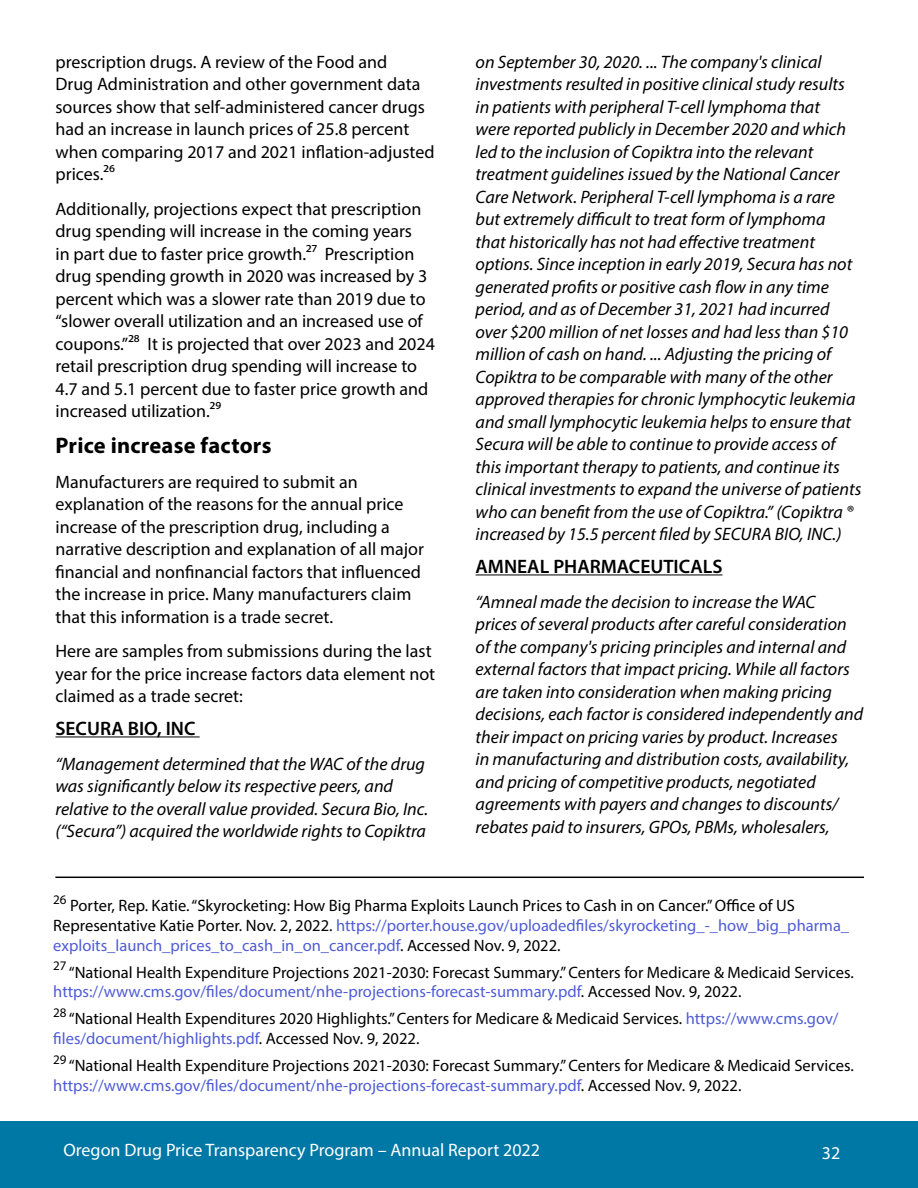
<style>
.page{position:relative;width:918px;height:1188px;background:#fff}
.page>*{position:absolute;margin:0;border:0;box-sizing:border-box;transform-origin:0 0}
.Sub-Head{font:700 22.5px "Myriad Pro";letter-spacing:.01em;color:#000}
.Sub-Head_2{font:600 19.5px "Myriad Pro";color:#000}
.body{font:italic 18px/22.5px "Myriad Pro";color:#000}
.body-2{font:18px/22.5px "Myriad Pro";color:#000}
.t1{font:18px "Myriad Pro";color:#fff}
.t2{font:16.5px/19.8px "Myriad Pro";color:#000}
.t3{font:13.05px "Myriad Pro";color:#000}
.s1{color:#4f5cd6}
</style>
<div class="page">
<div style="left:0;top:1121px;width:918px;height:67px;background:#0078a6"></div>
<hr style="left:56px;top:736px;width:144px;height:1px;background:#000">
<hr style="left:476px;top:574px;width:246px;height:1px;background:#000">
<hr style="left:55px;top:877px;width:809px;height:1px;background:#000">
<p class="body-2" style="left:56px;top:50px;width:381px">prescription drugs. A review of the Food and<br>Drug Administration and other government data sources show that self-administered cancer drugs had an increase in launch prices of 25.8 percent when comparing 2017 and 2021 inflation-adjusted prices.26</p>
<p class="body-2" style="left:56px;top:197px;width:381px">Additionally, projections expect that prescription drug spending will increase in the coming years<br>in part due to faster price growth.27 Prescription drug spending growth in 2020 was increased by 3 percent which was a slower rate than 2019 due to “slower overall utilization and an increased use of coupons.”28 It is projected that over 2023 and 2024 retail prescription drug spending will increase to 4.7 and 5.1 percent due to faster price growth and increased utilization.29</p>
<p class="Sub-Head" style="left:56px;top:431px;width:217px">Price increase factors</p>
<p class="body-2" style="left:56px;top:470px;width:370px">Manufacturers are required to submit an explanation of the reasons for the annual price increase of the prescription drug, including a narrative description and explanation of all major financial and nonfinancial factors that influenced the increase in price. Many manufacturers claim that this information is a trade secret.</p>
<p class="body-2" style="left:56px;top:639px;width:381px">Here are samples from submissions during the last year for the price increase factors data element not claimed as a trade secret:</p>
<p class="Sub-Head_2" style="left:56px;top:716px;width:142px">SECURA BIO, INC</p>
<p class="body" style="left:56px;top:752px;width:374px">“Management determined that the WAC of the drug was significantly below its respective peers, and relative to the overall value provided. Secura Bio, Inc. (“Secura”) acquired the worldwide rights to Copiktra</p>
<p class="body" style="left:476px;top:50px;width:387px">on September 30, 2020. ... The company's clinical investments resulted in positive clinical study results in patients with peripheral T-cell lymphoma that<br>were reported publicly in December 2020 and which led to the inclusion of Copiktra into the relevant treatment guidelines issued by the National Cancer Care Network. Peripheral T-cell lymphoma is a rare but extremely difficult to treat form of lymphoma<br>that historically has not had effective treatment options. Since inception in early 2019, Secura has not generated profits or positive cash flow in any time period, and as of December 31, 2021 had incurred over $200 million of net losses and had less than $10 million of cash on hand. ... Adjusting the pricing of Copiktra to be comparable with many of the other approved therapies for chronic lymphocytic leukemia and small lymphocytic leukemia helps to ensure that Secura will be able to continue to provide access of this important therapy to patients, and continue its clinical investments to expand the universe of patients who can benefit from the use of Copiktra.” (Copiktra ® increased by 15.5 percent filed by SECURA BIO, INC.)</p>
<p class="Sub-Head_2" style="left:476px;top:554px;width:248px">AMNEAL PHARMACEUTICALS</p>
<p class="body" style="left:476px;top:590px;width:389px">“Amneal made the decision to increase the WAC<br>prices of several products after careful consideration of the company's pricing principles and internal and external factors that impact pricing. While all factors are taken into consideration when making pricing decisions, each factor is considered independently and their impact on pricing varies by product. Increases<br>in manufacturing and distribution costs, availability, and pricing of competitive products, negotiated agreements with payers and changes to discounts/ rebates paid to insurers, GPOs, PBMs, wholesalers,</p>
<p class="t3" style="left:53px;top:891px;width:15px">26</p>
<p class="t2" style="left:53px;top:895px;width:797px;text-indent:17px">Porter, Rep. Katie. “Skyrocketing: How Big Pharma Exploits Launch Prices to Cash in on Cancer.” Office of US<br>Representative Katie Porter. Nov. 2, 2022. <span class="s1">https://porter.house.gov/uploadedfiles/skyrocketing_-_how_big_pharma_ exploits_launch_prices_to_cash_in_on_cancer.pdf</span>. Accessed Nov. 9, 2022.</p>
<p class="t3" style="left:53px;top:958px;width:15px">27</p>
<p class="t2" style="left:53px;top:962px;width:802px;text-indent:16px">“National Health Expenditure Projections 2021-2030: Forecast Summary.” Centers for Medicare &amp; Medicaid Services. <span class="s1">https://www.cms.gov/files/document/nhe-projections-forecast-summary.pdf</span>. Accessed Nov. 9, 2022.</p>
<p class="t3" style="left:53px;top:1004px;width:15px">28</p>
<p class="t2" style="left:53px;top:1009px;width:787px;text-indent:16px">“National Health Expenditures 2020 Highlights.” Centers for Medicare &amp; Medicaid Services. <span class="s1">https://www.cms.gov/ files/document/highlights.pdf</span>. Accessed Nov. 9, 2022.</p>
<p class="t3" style="left:53px;top:1051px;width:15px">29</p>
<p class="t2" style="left:53px;top:1056px;width:802px;text-indent:16px">“National Health Expenditure Projections 2021-2030: Forecast Summary.” Centers for Medicare &amp; Medicaid Services. <span class="s1">https://www.cms.gov/files/document/nhe-projections-forecast-summary.pdf</span>. Accessed Nov. 9, 2022.</p>
<p class="t1" style="left:63px;top:1139px;width:478px">Oregon Drug Price Transparency Program – Annual Report 2022</p>
<p class="t1" style="left:822px;top:1142px;width:20px">32</p>
</div>
